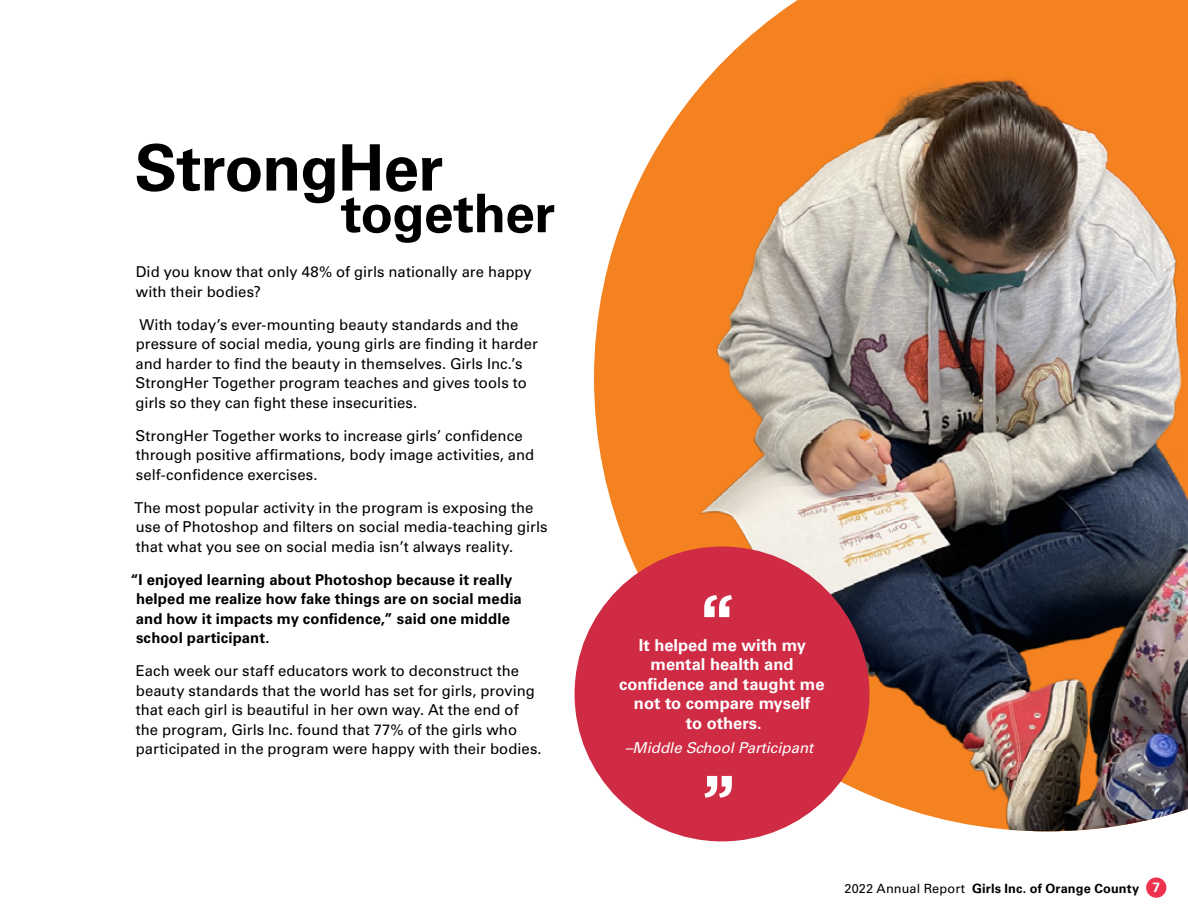
<style>
.page{position:relative;width:1188px;height:918px;background:#fff}
.page>*{position:absolute;margin:0;border:0;box-sizing:border-box;transform-origin:0 0}
.t1{font:700 64.05px "Univers LT Std";letter-spacing:-.015em;color:#000}
.t2{font:700 53.25px "Univers LT Std";letter-spacing:-.015em;color:#000}
.t3{font:700 16.5px/19.5px "Univers LT Std";color:#fff;text-align:center}
.t4{font:15px/19.5px "Univers LT Std";letter-spacing:.005em;color:#000}
.t5{font:700 15px/19.5px "Univers LT Std";letter-spacing:.005em;color:#000}
.t6{font:italic 15px "Univers LT Std";color:#fff}
.t7{font:700 12.75px "Univers LT Std";letter-spacing:.015em;color:#000}
.s1{font-weight:400}
.s2{font-size:13.5px;color:#fff}
</style>
<div class="page">
<svg style="left:594px;top:0;width:594px;height:801px;fill:#f58220"></svg>
<img style="left:621px;top:72px;width:567px;height:759px">
<div style="left:575px;top:546px;width:295px;height:295px;background:#cf2b44;border-radius:50%"></div>
<svg style="left:704px;top:595px;width:28px;height:22px"></svg>
<svg style="left:704px;top:776px;width:28px;height:22px"></svg>
<div style="left:1146px;top:878px;width:20px;height:20px;background:#ee334f;border-radius:50%"></div>
<h1 class="t1" style="left:135px;top:130px;width:310px">StrongHer</h1>
<h2 class="t2" style="left:341px;top:182px;width:216px">together</h2>
<p class="t4" style="left:136px;top:262px;width:398px">Did you know that only 48% of girls nationally are happy with their bodies?</p>
<p class="t4" style="left:135px;top:315px;width:404px">With today’s ever-mounting beauty standards and the pressure of social media, young girls are finding it harder and harder to find the beauty in themselves. Girls Inc.’s StrongHer Together program teaches and gives tools to girls so they can fight these insecurities.</p>
<p class="t4" style="left:136px;top:426px;width:400px">StrongHer Together works to increase girls’ confidence through positive affirmations, body image activities, and self-confidence exercises.</p>
<p class="t4" style="left:134px;top:498px;width:415px">The most popular activity in the program is exposing the use of Photoshop and filters on social media-teaching girls that what you see on social media isn’t always reality.</p>
<p class="t5" style="left:136px;top:570px;width:387px;text-indent:-5px">“I enjoyed learning about Photoshop because it really helped me realize how fake things are on social media and how it impacts my confidence,” said one middle school participant.</p>
<p class="t4" style="left:136px;top:661px;width:407px">Each week our staff educators work to deconstruct the beauty standards that the world has set for girls, proving that each girl is beautiful in her own way. At the end of the program, Girls Inc. found that 77% of the girls who participated in the program were happy with their bodies.</p>
<p class="t3" style="left:619px;top:635px;width:207px">It helped me with my mental health and confidence and taught me not to compare myself<br>to others.</p>
<p class="t6" style="left:625px;top:738px;width:190px">–Middle School Participant</p>
<p class="t7" style="left:844px;top:881px;width:317px"><span class="s1">2022 Annual Report</span> Girls Inc. of Orange County <span class="s2">7</span></p>
</div>
